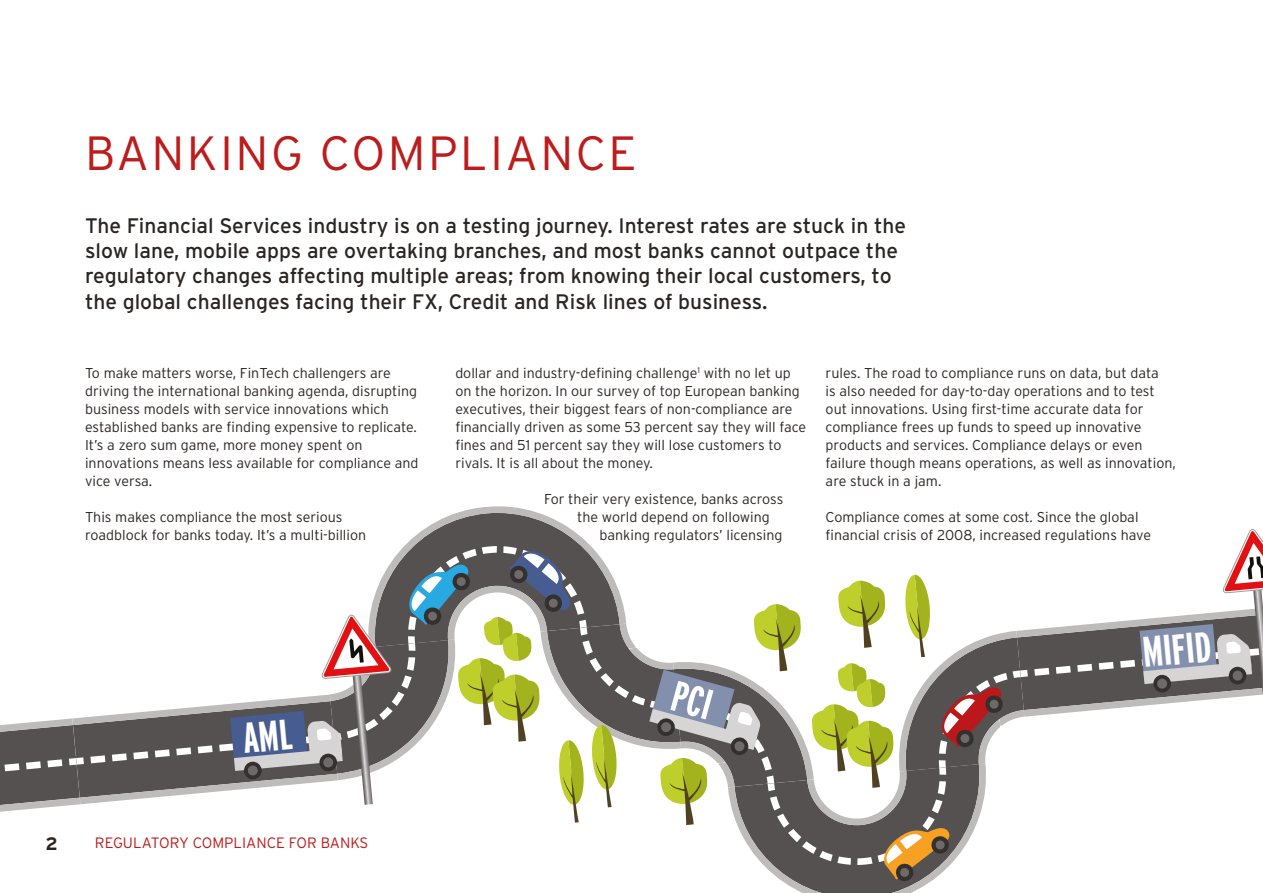
<style>
.page{position:relative;width:1263px;height:893px;background:#fff}
.page>*{position:absolute;margin:0;border:0;box-sizing:border-box;transform-origin:0 0}
.t1{font:300 48px "Interstate";letter-spacing:.05em;color:#bd1c1c}
.t2{font:700 extra-condensed 42.9px "Interstate";color:#fff}
.t3{font:21px/25.2px "Interstate";color:#2a2522}
.t4{font:700 18px "Interstate";color:#2a2522}
.t5{font:300 15px "Interstate";color:#bd1c1c}
.t6{font:300 14.25px/18px "Interstate";color:#2a2522}
</style>
<div class="page">
<svg style="left:0;top:506px;width:1263px;height:387px"></svg>
<h1 class="t1" style="left:85px;top:126px;width:553px">BANKING COMPLIANCE</h1>
<p class="t3" style="left:85px;top:213px;width:823px">The Financial Services industry is on a testing journey. Interest rates are stuck in the slow lane, mobile apps are overtaking branches, and most banks cannot outpace the regulatory changes affecting multiple areas; from knowing their local customers, to the global challenges facing their FX, Credit and Risk lines of business.</p>
<p class="t6" style="left:85px;top:364px;width:335px">To make matters worse, FinTech challengers are driving the international banking agenda, disrupting business models with service innovations which established banks are finding expensive to replicate.<br>It’s a zero sum game, more money spent on innovations means less available for compliance and vice versa.</p>
<p class="t6" style="left:85px;top:508px;width:283px">This makes compliance the most serious roadblock for banks today. It’s a multi-billion</p>
<p class="t6" style="left:455px;top:364px;width:352px">dollar and industry-defining challenge<sup>1</sup> with no let up on the horizon. In our survey of top European banking executives, their biggest fears of non-compliance are financially driven as some 53 percent say they will face fines and 51 percent say they will lose customers to rivals. It is all about the money.</p>
<p class="t6" style="left:544px;top:490px;width:241px">For their very existence, banks across</p>
<p class="t6" style="left:577px;top:508px;width:194px">the world depend on following</p>
<p class="t6" style="left:600px;top:526px;width:184px">banking regulators’ licensing</p>
<p class="t6" style="left:826px;top:364px;width:352px">rules. The road to compliance runs on data, but data<br>is also needed for day-to-day operations and to test out innovations. Using first-time accurate data for compliance frees up funds to speed up innovative products and services. Compliance delays or even failure though means operations, as well as innovation, are stuck in a jam.</p>
<p class="t6" style="left:826px;top:508px;width:327px">Compliance comes at some cost. Since the global financial crisis of 2008, increased regulations have</p>
<h2 class="t2" style="left:1140px;top:629px;width:70px;rotate:-5deg">MIFID</h2>
<p class="t4" style="left:45px;top:834px;width:14px">2</p>
<p class="t5" style="left:95px;top:834px;width:275px">REGULATORY COMPLIANCE FOR BANKS</p>
</div>
